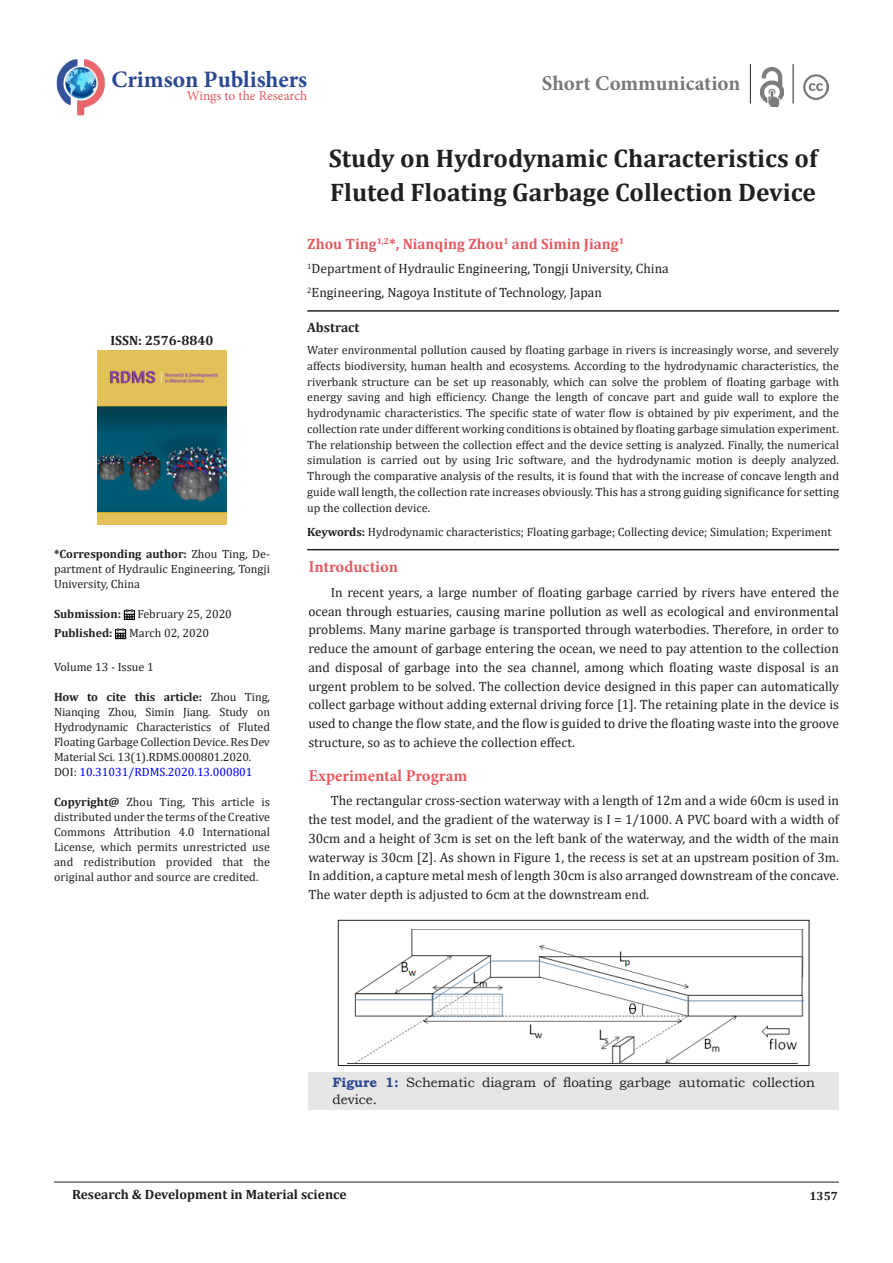
<style>
.page{position:relative;width:893px;height:1263px;background:#fff}
.page>*{position:absolute;margin:0;border:0;box-sizing:border-box;transform-origin:0 0}
.t1{font:700 25.5px/34.5px "Cambria";color:#231f20}
.t2{font:700 23.55px "Minion Pro";color:#2a4791}
.t3{font:700 21px "Minion Pro";color:#76787b}
.t4{font:700 16.5px "Minion Pro";color:#e65960}
.t5{font:700 15px "Cambria";color:#e65960}
.t6{font:13.5px/18.8px "Cambria";color:#231f20;text-align:justify}
.t7{font:13.5px/16.2px "Bookman Old Style";color:#231f20}
.t8{font:700 13.5px "Cambria";color:#231f20}
.t9{font:13.5px "Minion Pro";color:#e65960}
.t10{font:12px/15px "Cambria";color:#231f20;text-align:justify}
.t11{font:12px "Cambria";color:#00f}
.t12{font:700 12px "Cambria";color:#231f20}
.s1{font-weight:700}
.s2{color:#231f20}
.s3{font-weight:700;color:#2a4791}
</style>
<div class="page">
<hr style="left:54px;top:1182px;width:785px;height:1px;background:#231f20">
<hr style="left:307px;top:310px;width:532px;height:2px;background:#231f20">
<div style="left:308px;top:1072px;width:531px;height:37px;background:#e6e6e6"></div>
<img style="left:347px;top:929px;width:457px;height:135px">
<div style="left:338px;top:920px;width:471px;height:146px;border:1px solid #231f20"></div>
<img style="left:56px;top:59px;width:50px;height:57px">
<hr style="left:750px;top:64px;width:1px;height:40px;background:#231f20">
<img style="left:760px;top:67px;width:23px;height:40px">
<hr style="left:793px;top:64px;width:1px;height:40px;background:#231f20">
<img style="left:803px;top:74px;width:26px;height:26px">
<svg style="left:124px;top:609px;width:11px;height:11px"></svg>
<svg style="left:115px;top:628px;width:11px;height:11px"></svg>
<img style="left:97px;top:351px;width:130px;height:173px">
<hr style="left:307px;top:549px;width:532px;height:1px;background:#231f20">
<p class="t2" style="left:111px;top:63px;width:197px">Crimson Publishers</p>
<p class="t9" style="left:187px;top:87px;width:122px">Wings to the Research</p>
<p class="t3" style="left:542px;top:69px;width:200px">Short Communication</p>
<p class="t8" style="left:110px;top:331px;width:104px">ISSN: 2576-8840</p>
<p class="t10" style="left:54px;top:546px;width:217px"><span class="s1">*Corresponding author:</span> Zhou Ting, De&shy;partment of Hydraulic Engineering, Tongji University, China</p>
<p class="t12" style="left:54px;top:605px;width:69px">Submission:</p>
<p class="t10" style="left:137px;top:606px;width:96px">February 25, 2020</p>
<p class="t12" style="left:54px;top:625px;width:60px">Published:</p>
<p class="t10" style="left:129px;top:626px;width:81px">March 02, 2020</p>
<p class="t10" style="left:54px;top:660px;width:101px">Volume 13 - Issue 1</p>
<p class="t10" style="left:54px;top:689px;width:218px"><span class="s1">How to cite this article:</span> Zhou Ting, Nianqing Zhou, Simin Jiang. Study on Hydrodynamic Characteristics of Fluted Floating Garbage Collection Device. Res Dev Material Sci. 13(1).RDMS.000801.2020.</p>
<p class="t11" style="left:54px;top:764px;width:200px"><span class="s2">DOI:</span> 10.31031/RDMS.2020.13.000801</p>
<p class="t10" style="left:54px;top:794px;width:218px"><span class="s1">Copyright@</span> Zhou Ting, This article is distributed under the terms of the Creative Commons Attribution 4.0 International License, which permits unrestricted use and redistribution provided that the original author and source are credited.</p>
<p class="t1" style="left:329px;top:140px;width:490px">Study on Hydrodynamic Characteristics of<br>Fluted Floating Garbage Collection Device</p>
<p class="t5" style="left:307px;top:234px;width:318px">Zhou Ting<sup>1,2</sup>*, Nianqing Zhou<sup>1</sup> and Simin Jiang<sup>1</sup></p>
<p class="t6" style="left:307px;top:259px;width:363px"><sup>1</sup>Department of Hydraulic Engineering, Tongji University, China</p>
<p class="t6" style="left:307px;top:283px;width:296px"><sup>2</sup>Engineering, Nagoya Institute of Technology, Japan</p>
<p class="t8" style="left:307px;top:318px;width:54px">Abstract</p>
<p class="t10" style="left:307px;top:342px;width:533px;line-height:15.8px">Water environmental pollution caused by floating garbage in rivers is increasingly worse, and severely affects biodiversity, human health and ecosystems. According to the hydrodynamic characteristics, the riverbank structure can be set up reasonably, which can solve the problem of floating garbage with energy saving and high efficiency. Change the length of concave part and guide wall to explore the hydrodynamic characteristics. The specific state of water flow is obtained by piv experiment, and the collection rate under different working conditions is obtained by floating garbage simulation experiment.<br>The relationship between the collection effect and the device setting is analyzed. Finally, the numerical simulation is carried out by using Iric software, and the hydrodynamic motion is deeply analyzed.<br>Through the comparative analysis of the results, it is found that with the increase of concave length and guide wall length, the collection rate increases obviously. This has a strong guiding significance for setting up the collection device.</p>
<p class="t10" style="left:307px;top:525px;width:526px"><span class="s1">Keywords:</span> Hydrodynamic characteristics; Floating garbage; Collecting device; Simulation; Experiment</p>
<p class="t4" style="left:308px;top:555px;width:91px">Introduction</p>
<p class="t6" style="left:308px;top:583px;width:532px;text-indent:22px">In recent years, a large number of floating garbage carried by rivers have entered the ocean through estuaries, causing marine pollution as well as ecological and environmental problems. Many marine garbage is transported through waterbodies. Therefore, in order to reduce the amount of garbage entering the ocean, we need to pay attention to the collection and disposal of garbage into the sea channel, among which floating waste disposal is an urgent problem to be solved. The collection device designed in this paper can automatically collect garbage without adding external driving force [1]. The retaining plate in the device is used to change the flow state, and the flow is guided to drive the floating waste into the groove structure, so as to achieve the collection effect.</p>
<p class="t4" style="left:308px;top:764px;width:160px">Experimental Program</p>
<p class="t6" style="left:308px;top:791px;width:532px;text-indent:22px">The rectangular cross-section waterway with a length of 12m and a wide 60cm is used in the test model, and the gradient of the waterway is I = 1/1000. A PVC board with a width of 30cm and a height of 3cm is set on the left bank of the waterway, and the width of the main waterway is 30cm [2]. As shown in Figure 1, the recess is set at an upstream position of 3m.<br>In addition, a capture metal mesh of length 30cm is also arranged downstream of the concave.<br>The water depth is adjusted to 6cm at the downstream end.</p>
<p class="t7" style="left:332px;top:1075px;width:484px"><span class="s3">Figure 1:</span> Schematic diagram of floating garbage automatic collection device.</p>
<p class="t8" style="left:72px;top:1185px;width:276px">Research &amp; Development in Material science</p>
<p class="t12" style="left:809px;top:1187px;width:30px">1357</p>
</div>
